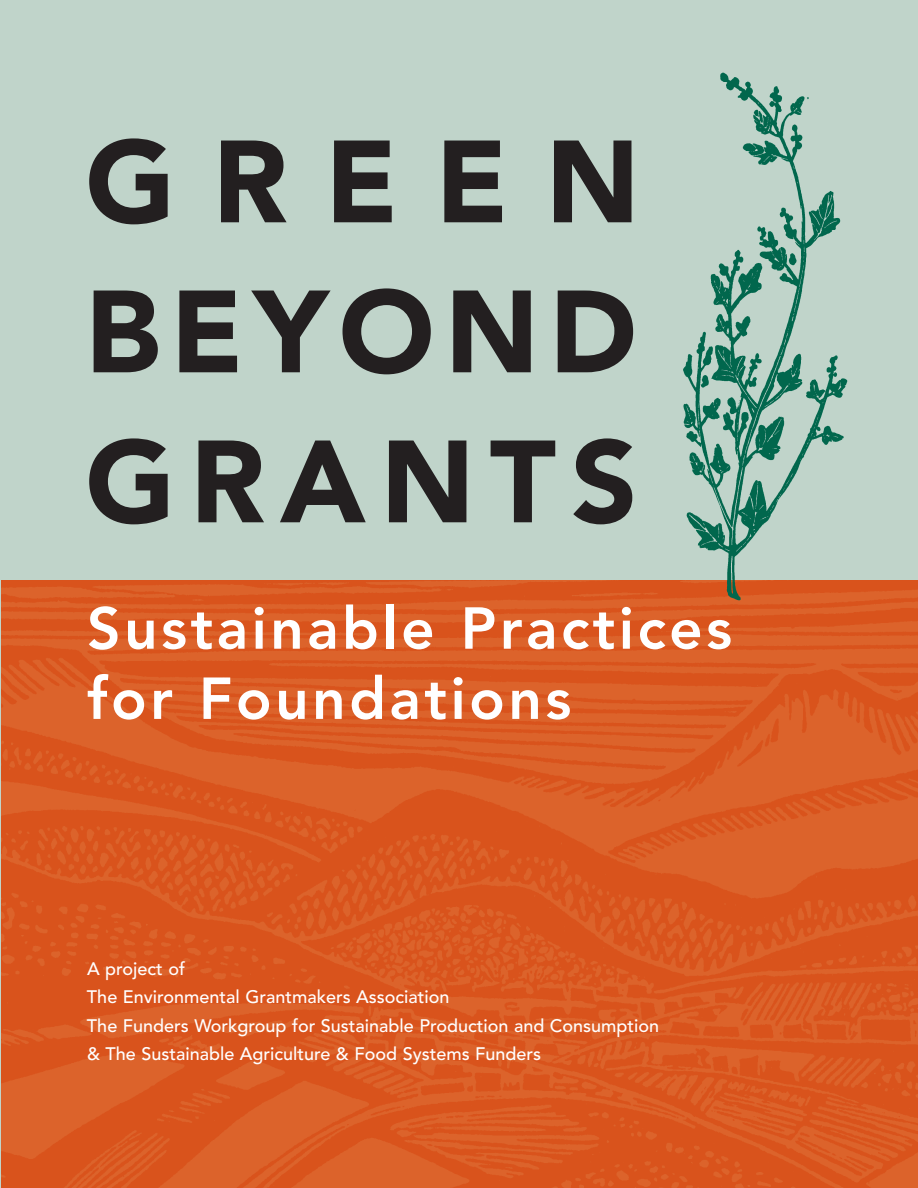
<style>
.page{position:relative;width:918px;height:1188px;background:#c0d4ca}
.page>*{position:absolute;margin:0;border:0;box-sizing:border-box;transform-origin:0 0}
.t1{font:900 115.5px/150px "Avenir";letter-spacing:.13em;color:#231f20;text-align:justify}
.t2{font:800 58.5px/70.2px "Avenir";letter-spacing:.06em;color:#fff}
.t3{font:500 18px/28.5px "Avenir";color:#fff}
</style>
<div class="page">
<img style="left:1px;top:580px;width:917px;height:608px">
<img style="left:662px;top:72px;width:198px;height:533px">
<h1 class="t1" style="left:85px;top:117px;width:556px">GREEN BEYOND GRANTS</h1>
<h2 class="t2" style="left:87px;top:598px;width:647px">Sustainable Practices for Foundations</h2>
<p class="t3" style="left:87px;top:956px;width:574px">A project of<br>The Environmental Grantmakers Association<br>The Funders Workgroup for Sustainable Production and Consumption &amp; The Sustainable Agriculture &amp; Food Systems Funders</p>
</div>
